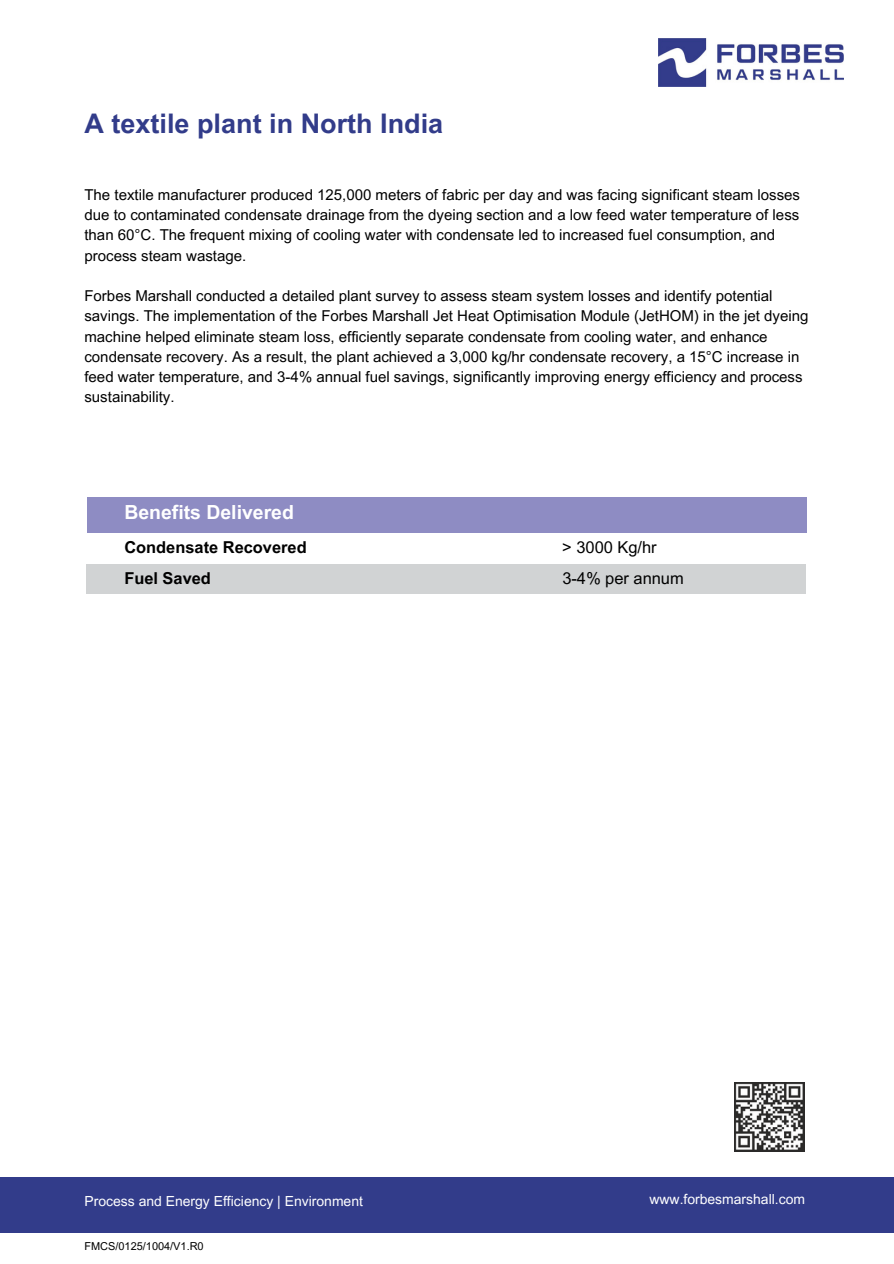
<style>
.page{position:relative;width:894px;height:1264px;background:#fff}
.page>*{position:absolute;margin:0;border:0;box-sizing:border-box;transform-origin:0 0}
.t1{font:700 27px "Arial MT Pro";color:#323c8a}
.t2{font:700 19.5px "Arial MT Pro";color:#fff}
.t3{font:700 16.35px "Arial MT Pro";color:#000}
.t4{font:16.35px "Arial MT Pro";color:#000}
.t5{font:15px/20.2px "Arial MT Pro";color:#000}
.t6{font:13.95px "Arial MT Pro";color:#fff}
.t7{font:10.95px "Arial MT Pro";color:#000}
</style>
<div class="page">
<img style="left:658px;top:38px;width:184px;height:48px">
<div style="left:0;top:1176px;width:893px;height:56px;background:#323c8a"></div>
<div style="left:87px;top:497px;width:719px;height:35px;background:#8e8cc3"></div>
<div style="left:86px;top:564px;width:719px;height:29px;background:#d1d3d4"></div>
<img style="left:734px;top:1082px;width:70px;height:69px">
<p class="t1" style="left:84px;top:114px;width:360px">A textile plant in North India</p>
<h1 class="t5" style="left:84px;top:186px;width:717px">The textile manufacturer produced 125,000 meters of fabric per day and was facing significant steam losses due to contaminated condensate drainage from the dyeing section and a low feed water temperature of less than 60°C. The frequent mixing of cooling water with condensate led to increased fuel consumption, and process steam wastage.</h1>
<h2 class="t5" style="left:84px;top:287px;width:725px">Forbes Marshall conducted a detailed plant survey to assess steam system losses and identify potential savings. The implementation of the Forbes Marshall Jet Heat Optimisation Module (JetHOM) in the jet dyeing machine helped eliminate steam loss, efficiently separate condensate from cooling water, and enhance condensate recovery. As a result, the plant achieved a 3,000 kg/hr condensate recovery, a 15°C increase in feed water temperature, and 3-4% annual fuel savings, significantly improving energy efficiency and process sustainability.</h2>
<h2 class="t2" style="left:124px;top:505px;width:171px">Benefits Delivered</h2>
<h2 class="t3" style="left:124px;top:541px;width:184px">Condensate Recovered</h2>
<h2 class="t4" style="left:562px;top:541px;width:96px">&gt; 3000 Kg/hr</h2>
<h2 class="t3" style="left:124px;top:572px;width:88px">Fuel Saved</h2>
<h2 class="t4" style="left:562px;top:572px;width:123px">3-4% per annum</h2>
<h2 class="t6" style="left:84px;top:1196px;width:280px">Process and Energy Efficiency | Environment</h2>
<h3 class="t7" style="left:84px;top:1242px;width:121px">FMCS/0125/1004/V1.R0</h3>
<p class="t6" style="left:649px;top:1194px;width:157px">www.forbesmarshall.com</p>
</div>
